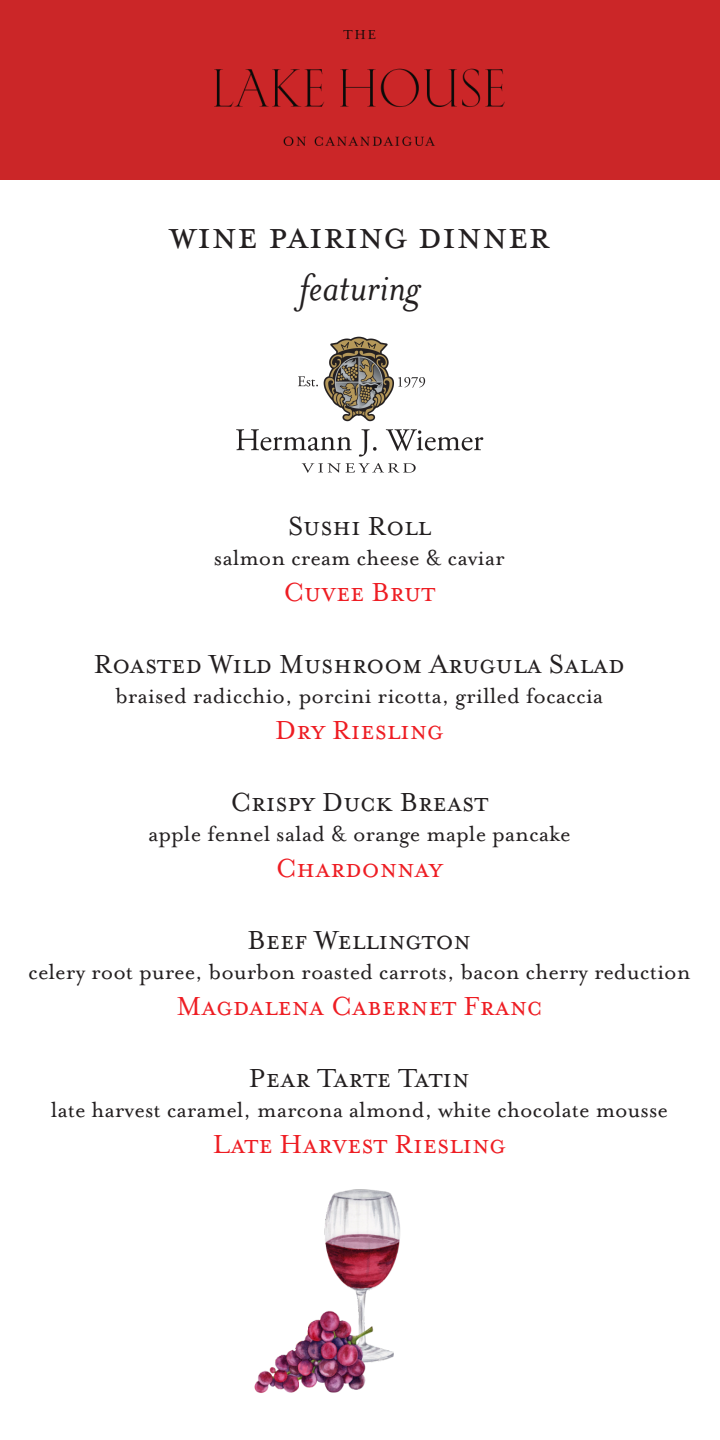
<style>
.page{position:relative;width:720px;height:1440px;background:#fff}
.page>*{position:absolute;margin:0;border:0;box-sizing:border-box;transform-origin:0 0}
.t1{font:43.75px "Mrs Eaves All Small Caps OT";color:#231f20}
.t2{font:italic 43.75px "Mrs Eaves OT";color:#231f20}
.t3{font:30px "Mrs Eaves Small Caps OT";color:#231f20}
.t4{font:30px "Mrs Eaves Small Caps OT";color:#ee1d23}
.t5{font:25px "Mrs Eaves Lining OT";color:#231f20}
</style>
<div class="page">
<div style="left:0;top:0;width:720px;height:180px;background:#cb2628"></div>
<img style="left:214px;top:31px;width:291px;height:115px">
<img style="left:236px;top:336px;width:248px;height:137px">
<img style="left:254px;top:1189px;width:146px;height:204px">
<h1 class="t1" style="left:169px;top:218px;width:382px">Wine pairing dinner</h1>
<h1 class="t2" style="left:299px;top:264px;width:122px">featuring</h1>
<p class="t3" style="left:288px;top:510px;width:144px">Sushi Roll</p>
<p class="t5" style="left:214px;top:544px;width:292px">salmon cream cheese &amp; caviar</p>
<p class="t4" style="left:283px;top:576px;width:154px">Cuvee Brut</p>
<p class="t3" style="left:94px;top:648px;width:533px">Roasted Wild Mushroom Arugula Salad</p>
<p class="t5" style="left:116px;top:682px;width:489px">braised radicchio, porcini ricotta, grilled focaccia</p>
<p class="t4" style="left:275px;top:714px;width:170px">Dry Riesling</p>
<p class="t3" style="left:230px;top:786px;width:259px">Crispy Duck Breast</p>
<p class="t5" style="left:148px;top:820px;width:424px">apple fennel salad &amp; orange maple pancake</p>
<p class="t4" style="left:276px;top:852px;width:169px">Chardonnay</p>
<p class="t3" style="left:248px;top:924px;width:225px">Beef Wellington</p>
<p class="t5" style="left:28px;top:958px;width:664px">celery root puree, bourbon roasted carrots, bacon cherry reduction</p>
<p class="t4" style="left:176px;top:990px;width:368px">Magdalena Cabernet Franc</p>
<p class="t3" style="left:249px;top:1062px;width:223px">Pear Tarte Tatin</p>
<p class="t5" style="left:51px;top:1096px;width:619px">late harvest caramel, marcona almond, white chocolate mousse</p>
<p class="t4" style="left:213px;top:1128px;width:295px">Late Harvest Riesling</p>
</div>
